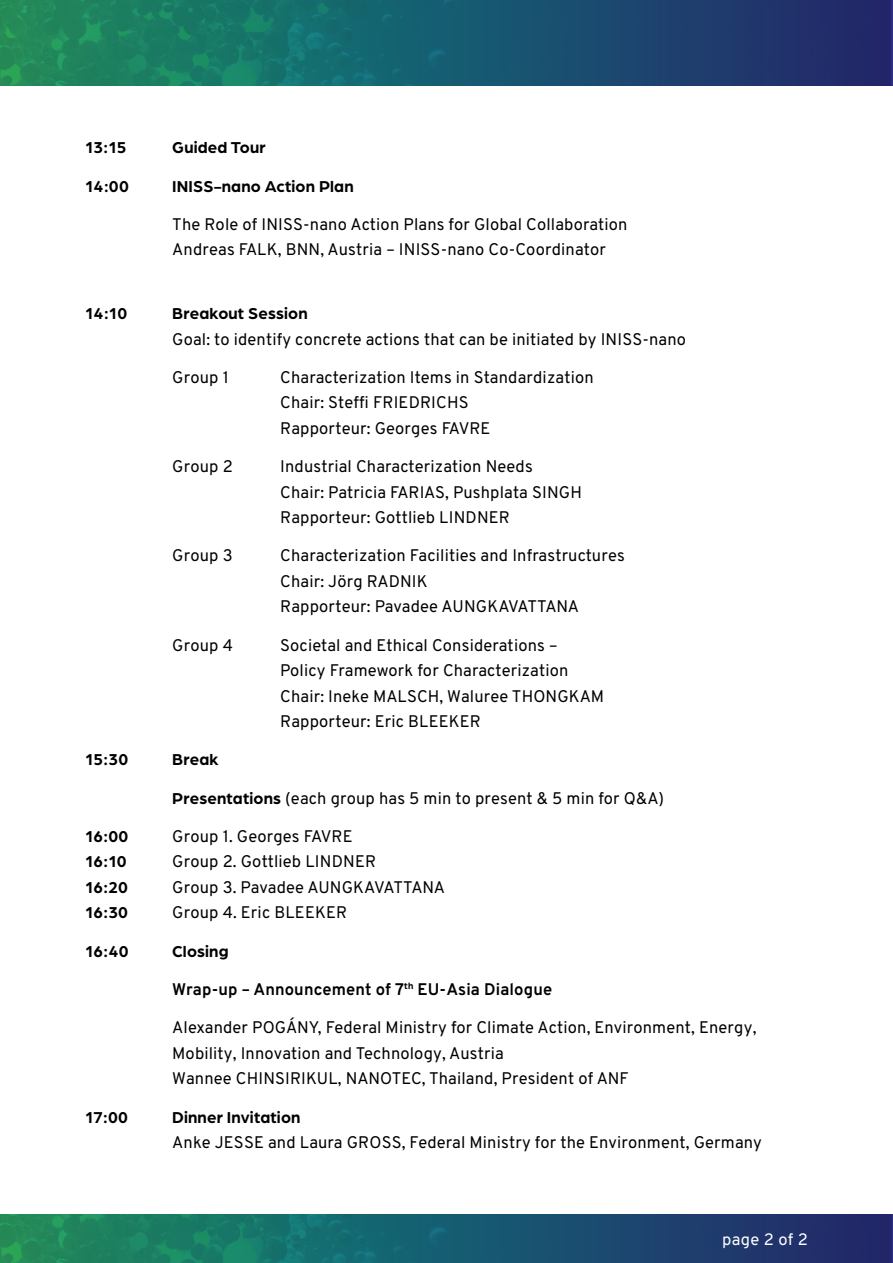
<style>
.page{position:relative;width:893px;height:1263px;background:#fff}
.page>*{position:absolute;margin:0;border:0;box-sizing:border-box;transform-origin:0 0}
.t1{font:16.8px/25.5px "Overpass";letter-spacing:.01em;color:#000}
.t2{font:700 16.8px/25.5px "Arboria";letter-spacing:.01em;color:#000;text-align:justify}
.t3{font:700 16.8px "Overpass";letter-spacing:.01em;color:#000}
.t4{font:16.5px "Overpass";letter-spacing:.02em;color:#fff}
.s1{font-family:"Arboria";font-weight:700}
</style>
<div class="page">
<img style="left:1px;top:1214px;width:890px;height:49px">
<img style="left:0;top:0;width:890px;height:85px">
<p class="t2" style="left:85px;top:134px;width:43px">13:15</p>
<p class="t2" style="left:85px;top:172px;width:45px">14:00</p>
<p class="t2" style="left:85px;top:300px;width:44px">14:10</p>
<p class="t2" style="left:85px;top:746px;width:45px">15:30</p>
<p class="t2" style="left:85px;top:823px;width:45px">16:00<br>16:10<br>16:20<br>16:30</p>
<p class="t2" style="left:85px;top:937px;width:45px">16:40</p>
<p class="t2" style="left:85px;top:1103px;width:45px">17:00</p>
<p class="t2" style="left:172px;top:134px;width:95px">Guided Tour</p>
<p class="t2" style="left:172px;top:172px;width:183px">INISS-nano Action Plan</p>
<p class="t1" style="left:172px;top:211px;width:457px">The Role of INISS-nano Action Plans for Global Collaboration<br>Andreas FALK, BNN, Austria – INISS-nano Co-Coordinator</p>
<p class="t2" style="left:172px;top:300px;width:137px">Breakout Session</p>
<p class="t1" style="left:172px;top:326px;width:515px">Goal: to identify concrete actions that can be initiated by INISS-nano</p>
<p class="t1" style="left:172px;top:364px;width:58px">Group 1</p>
<p class="t1" style="left:280px;top:364px;width:315px">Characterization Items in Standardization<br>Chair: Steffi FRIEDRICHS<br>Rapporteur: Georges FAVRE</p>
<p class="t1" style="left:172px;top:454px;width:62px">Group 2</p>
<p class="t1" style="left:280px;top:454px;width:303px">Industrial Characterization Needs<br>Chair: Patricia FARIAS, Pushplata SINGH<br>Rapporteur: Gottlieb LINDNER</p>
<p class="t1" style="left:172px;top:543px;width:62px">Group 3</p>
<p class="t1" style="left:280px;top:543px;width:346px">Characterization Facilities and Infrastructures<br>Chair: Jörg RADNIK<br>Rapporteur: Pavadee AUNGKAVATTANA</p>
<p class="t1" style="left:172px;top:632px;width:62px">Group 4</p>
<p class="t1" style="left:280px;top:632px;width:325px">Societal and Ethical Considerations – Policy Framework for Characterization Chair: Ineke MALSCH, Waluree THONGKAM Rapporteur: Eric BLEEKER</p>
<p class="t2" style="left:172px;top:746px;width:48px">Break</p>
<p class="t1" style="left:172px;top:785px;width:493px"><span class="s1">Presentations</span> (each group has 5 min to present &amp; 5 min for Q&amp;A)</p>
<p class="t1" style="left:172px;top:823px;width:274px">Group 1. Georges FAVRE<br>Group 2. Gottlieb LINDNER<br>Group 3. Pavadee AUNGKAVATTANA<br>Group 4. Eric BLEEKER</p>
<p class="t2" style="left:172px;top:937px;width:58px">Closing</p>
<p class="t3" style="left:172px;top:979px;width:381px">Wrap-up – Announcement of 7<sup>th</sup> EU-Asia Dialogue</p>
<p class="t1" style="left:172px;top:1015px;width:586px">Alexander POGÁNY, Federal Ministry for Climate Action, Environment, Energy,<br>Mobility, Innovation and Technology, Austria<br>Wannee CHINSIRIKUL, NANOTEC, Thailand, President of ANF</p>
<p class="t2" style="left:172px;top:1103px;width:130px">Dinner Invitation</p>
<p class="t1" style="left:172px;top:1129px;width:591px">Anke JESSE and Laura GROSS, Federal Ministry for the Environment, Germany</p>
<p class="t4" style="left:722px;top:1229px;width:87px">page 2 of 2</p>
</div>
